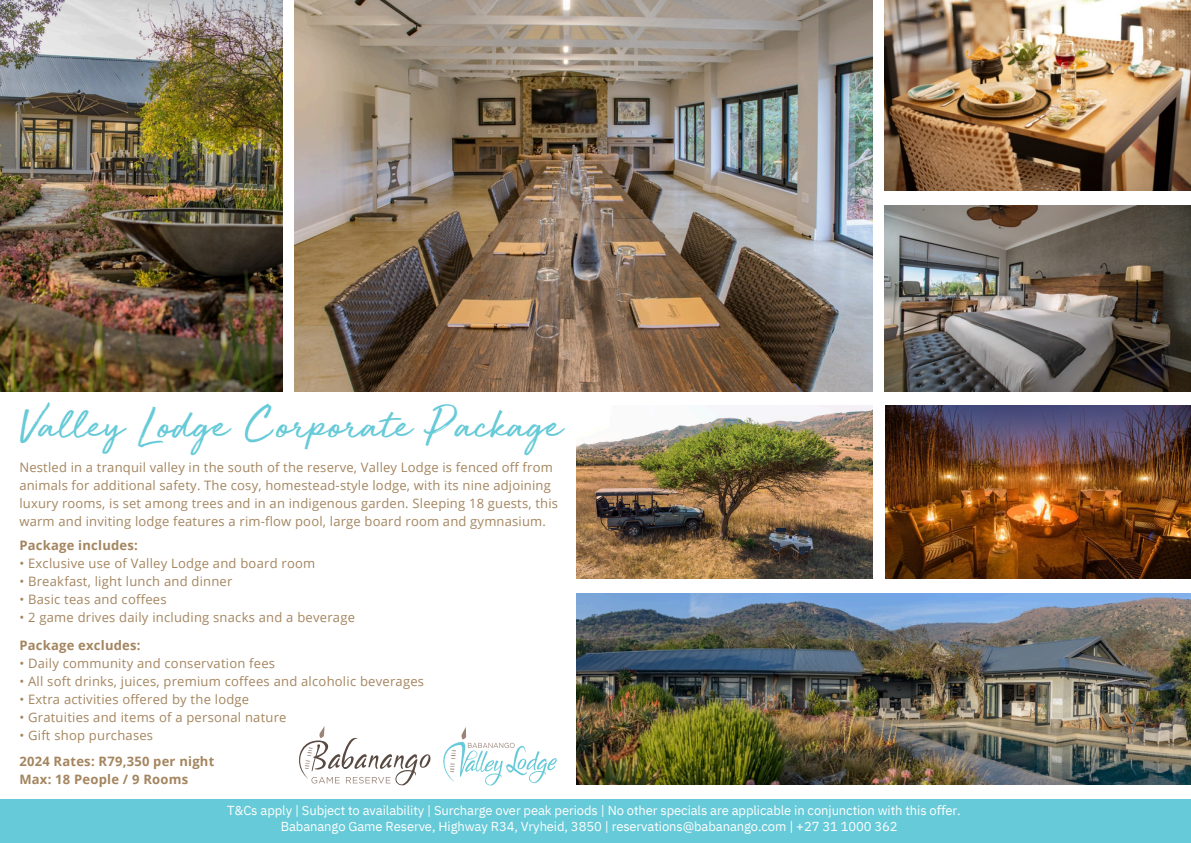
<style>
.page{position:relative;width:1191px;height:843px;background:#fff}
.page>*{position:absolute;margin:0;border:0;box-sizing:border-box;transform-origin:0 0}
.t1{font:47.2px "Golden Plains";color:#66cad8}
.t2{font:13px/18px "Open Sans";letter-spacing:.02em;color:#a4855f}
.t3{font:13px "IBM Plex Sans";letter-spacing:-.01em;color:#fff}
.t4{font:700 13px/18px "Open Sans";letter-spacing:.02em;color:#a4855f}
.s1{font-family:"Noto Sans"}
</style>
<div class="page">
<div style="left:0;top:798px;width:1190px;height:44px;background:#66cad8"></div>
<svg style="left:299px;top:726px;width:131px;height:59px"></svg>
<svg style="left:443px;top:727px;width:113px;height:58px"></svg>
<img style="left:576px;top:593px;width:614px;height:191px">
<img style="left:885px;top:405px;width:305px;height:173px">
<img style="left:884px;top:205px;width:306px;height:186px">
<img style="left:884px;top:0;width:306px;height:191px">
<img style="left:294px;top:0;width:578px;height:391px">
<img style="left:0;top:0;width:282px;height:391px">
<img style="left:576px;top:405px;width:296px;height:173px">
<p class="t1" style="left:19px;top:401px;width:544px">Valley Lodge Corporate Package</p>
<p class="t2" style="left:19px;top:457px;width:540px">Nestled in a tranquil valley in the south of the reserve, Valley Lodge is fenced off from animals for additional safety. The cosy, homestead-style lodge, with its nine adjoining luxury rooms, is set among trees and in an indigenous garden. Sleeping 18 guests, this warm and inviting lodge features a rim-flow pool, large board room and gymnasium.</p>
<p class="t4" style="left:19px;top:536px;width:120px">Package includes:</p>
<p class="t2" style="left:19px;top:554px;width:297px">• Exclusive use of Valley Lodge and board room</p>
<p class="t2" style="left:19px;top:572px;width:214px">• Breakfast, light lunch and dinner</p>
<h1 class="t2" style="left:19px;top:590px;width:149px">• Basic teas and coffees</h1>
<p class="t2" style="left:19px;top:608px;width:337px">• 2 game drives daily including snacks and a beverage</p>
<p class="t4" style="left:19px;top:635px;width:123px">Package excludes:</p>
<p class="t2" style="left:19px;top:653px;width:257px">• Daily community and conservation fees</p>
<p class="t2" style="left:19px;top:671px;width:406px">• All soft drinks, juices, premium coffees and alcoholic beverages</p>
<p class="t2" style="left:19px;top:689px;width:231px">• Extra activities offered by the lodge</p>
<p class="t2" style="left:19px;top:707px;width:269px">• Gratuities and items of a personal nature</p>
<p class="t2" style="left:19px;top:725px;width:135px">• Gift shop purchases</p>
<p class="t4" style="left:19px;top:751px;width:196px">2024 Rates: R79,350 per night<br>Max: 18 People / 9 Rooms</p>
<p class="t3" style="left:227px;top:801px;width:735px">T&amp;Cs apply | Subject to availability | Surcharge over peak periods | No other specials are applicable in conjunction with this o<span class="s1">ff</span>er.</p>
<p class="t3" style="left:281px;top:817px;width:618px">Babanango Game Reserve, Highway R34, Vryheid, 3850 | reservations@babanango.com | +27 31 1000 362</p>
</div>
